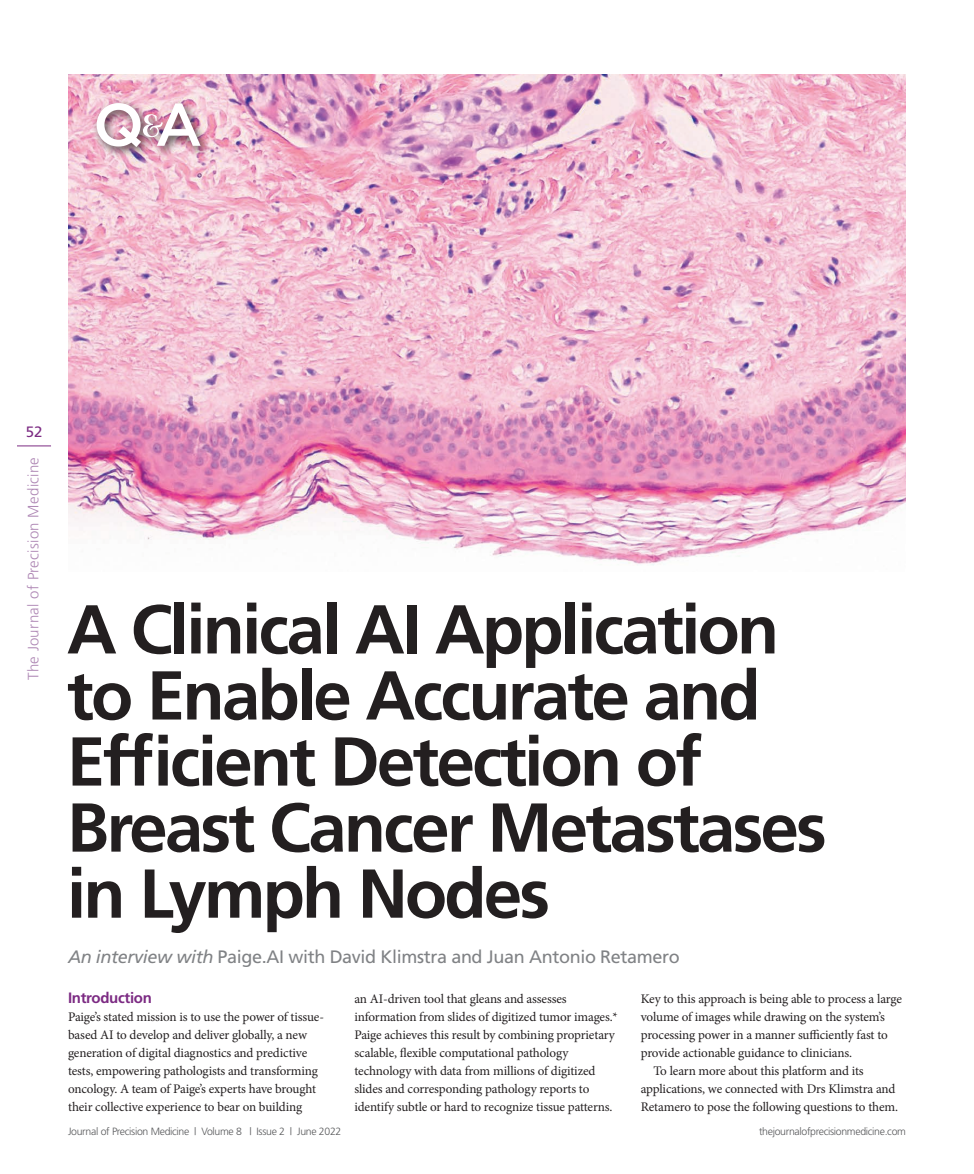
<style>
.page{position:relative;width:974px;height:1174px;background:#fff}
.page>*{position:absolute;margin:0;border:0;box-sizing:border-box;transform-origin:0 0}
.t1{font:700 69px/66px "Frutiger";letter-spacing:-.04em;color:#231f20}
.t2{font:18px "Frutiger";letter-spacing:-.02em;color:#808285}
.t3{font:300 15px "Frutiger";letter-spacing:.02em;color:#af88b5}
.t4{font:700 15px "Frutiger";letter-spacing:-.02em;color:#7c2b83}
.t5{font:15px "Frutiger";color:#7c2b83}
.t6{font:13.2px/18px "Minion Pro";letter-spacing:-.01em;color:#231f20}
.t7{font:300 10.5px "Frutiger";letter-spacing:-.03em;color:#57585a}
.s1{font-style:italic}
</style>
<div class="page">
<hr style="left:17px;top:445px;width:34px;height:1px;background:#7c2b83">
<img style="left:68px;top:74px;width:838px;height:492px">
<div style="left:91px;top:98px;width:120px;height:60px;background:#231f20;opacity:.75"></div>
<img style="left:97px;top:103px;width:104px;height:44px">
<p class="t5" style="left:26px;top:423px;width:18px">52</p>
<p class="t3" style="left:25px;top:680px;width:224px;rotate:-90deg">The Journal of Precision Medicine</p>
<h1 class="t1" style="left:67px;top:596px;width:761px">A Clinical AI Application to Enable Accurate and<br>Efficient Detection of<br>Breast Cancer Metastases in Lymph Nodes</h1>
<h2 class="t2" style="left:68px;top:946px;width:613px"><span class="s1">An interview with</span> Paige.AI with David Klimstra and Juan Antonio Retamero</h2>
<p class="t4" style="left:68px;top:989px;width:85px">Introduction</p>
<p class="t6" style="left:68px;top:1008px;width:257px">Paige’s stated mission is to use the power of tissue&shy;based AI to develop and deliver globally, a new generation of digital diagnostics and predictive tests, empowering pathologists and transforming oncology. A team of Paige’s experts have brought their collective experience to bear on building</p>
<p class="t6" style="left:354px;top:990px;width:265px">an AI-driven tool that gleans and assesses information from slides of digitized tumor images.* Paige achieves this result by combining proprietary scalable, flexible computational pathology technology with data from millions of digitized slides and corresponding pathology reports to identify subtle or hard to recognize tissue patterns.</p>
<p class="t6" style="left:641px;top:990px;width:263px">Key to this approach is being able to process a large</p>
<p class="t6" style="left:641px;top:1008px;width:245px">volume of images while drawing on the system’s</p>
<p class="t6" style="left:641px;top:1026px;width:248px">processing power in a manner sufficiently fast to</p>
<p class="t6" style="left:641px;top:1044px;width:213px">provide actionable guidance to clinicians.</p>
<p class="t6" style="left:653px;top:1062px;width:212px">To learn more about this platform and its</p>
<p class="t6" style="left:641px;top:1080px;width:256px">applications, we connected with Drs Klimstra and</p>
<p class="t6" style="left:641px;top:1098px;width:259px">Retamero to pose the following questions to them.</p>
<p class="t7" style="left:68px;top:1125px;width:275px">Journal of Precision Medicine | Volume 8 | Issue 2 | June 2022</p>
<p class="t7" style="left:759px;top:1125px;width:148px">thejournalofprecisionmedicine.com</p>
</div>
